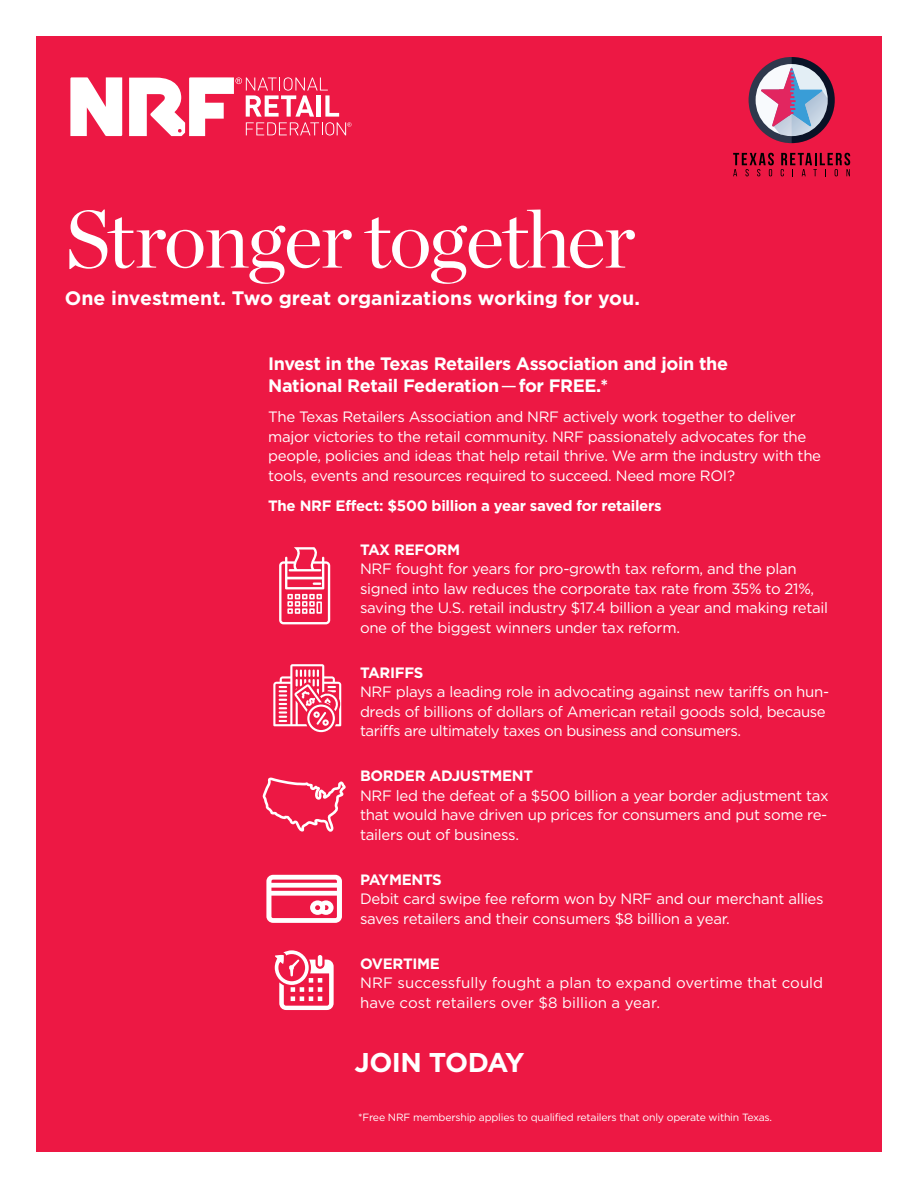
<style>
.page{position:relative;width:918px;height:1188px;background:#fff}
.page>*{position:absolute;margin:0;border:0;box-sizing:border-box;transform-origin:0 0}
.t1{font:81px "Chronicle Display";letter-spacing:-.02em;color:#fff}
.t2{font:700 27.15px "Gotham";letter-spacing:-.02em;color:#fff}
.t3{font:700 19.5px "Gotham";color:#fff}
.t4{font:700 18px/22.5px "Gotham";letter-spacing:-.02em;color:#fff}
.t5{font:15px/19.5px "Gotham";letter-spacing:-.02em;color:#fff}
.t6{font:700 15px "Gotham";letter-spacing:-.02em;color:#fff}
.t7{font:15px/19.5px "Gotham";letter-spacing:.005em;color:#fff}
.t8{font:10.5px "Gotham";letter-spacing:-.02em;color:#fff}
.s1{font-weight:400}
</style>
<div class="page">
<div style="left:36px;top:36px;width:846px;height:1116px;background:#ed1844"></div>
<svg style="left:279px;top:547px;width:51px;height:77px"></svg>
<svg style="left:275px;top:950px;width:59px;height:60px"></svg>
<svg style="left:263px;top:778px;width:83px;height:54px"></svg>
<svg style="left:273px;top:664px;width:68px;height:68px"></svg>
<svg style="left:266px;top:875px;width:76px;height:48px"></svg>
<svg style="left:70px;top:77px;width:52px;height:59px"></svg>
<svg style="left:129px;top:77px;width:223px;height:59px"></svg>
<svg style="left:749px;top:57px;width:86px;height:86px"></svg>
<svg style="left:733px;top:153px;width:41px;height:23px"></svg>
<svg style="left:781px;top:153px;width:69px;height:23px"></svg>
<h1 class="t1" style="left:65px;top:177px;width:572px">Stronger together</h1>
<h3 class="t3" style="left:65px;top:287px;width:577px">One investment. Two great organizations working for you.</h3>
<p class="t4" style="left:268px;top:351px;width:461px">Invest in the Texas Retailers Association and join the<br>National Retail Federation<span class="s1">—</span>for FREE.*</p>
<p class="t5" style="left:268px;top:407px;width:554px">The Texas Retailers Association and NRF actively work together to deliver major victories to the retail community. NRF passionately advocates for the people, policies and ideas that help retail thrive. We arm the industry with the tools, events and resources required to succeed. Need more ROI?</p>
<p class="t6" style="left:268px;top:497px;width:395px">The NRF Effect: $500 billion a year saved for retailers</p>
<p class="t6" style="left:360px;top:541px;width:102px">TAX REFORM</p>
<p class="t5" style="left:360px;top:559px;width:470px">NRF fought for years for pro-growth tax reform, and the plan signed into law reduces the corporate tax rate from 35% to 21%, saving the U.S. retail industry $17.4 billion a year and making retail one of the biggest winners under tax reform.</p>
<p class="t6" style="left:360px;top:664px;width:65px">TARIFFS</p>
<p class="t5" style="left:360px;top:682px;width:471px">NRF plays a leading role in advocating against new tariffs on hun&shy;dreds of billions of dollars of American retail goods sold, because tariffs are ultimately taxes on business and consumers.</p>
<p class="t6" style="left:360px;top:767px;width:175px">BORDER ADJUSTMENT</p>
<p class="t5" style="left:360px;top:785px;width:470px;text-align:justify">NRF led the defeat of a $500 billion a year border adjustment tax that would have driven up prices for consumers and put some re&shy;tailers out of business.</p>
<p class="t6" style="left:360px;top:871px;width:83px">PAYMENTS</p>
<p class="t5" style="left:360px;top:889px;width:465px">Debit card swipe fee reform won by NRF and our merchant allies saves retailers and their consumers $8 billion a year.</p>
<p class="t6" style="left:360px;top:955px;width:81px">OVERTIME</p>
<p class="t7" style="left:360px;top:973px;width:465px">NRF successfully fought a plan to expand overtime that could have cost retailers over $8 billion a year.</p>
<h2 class="t2" style="left:355px;top:1047px;width:171px">JOIN TODAY</h2>
<p class="t8" style="left:358px;top:1112px;width:415px">*Free NRF membership applies to qualified retailers that only operate within Texas.</p>
</div>
